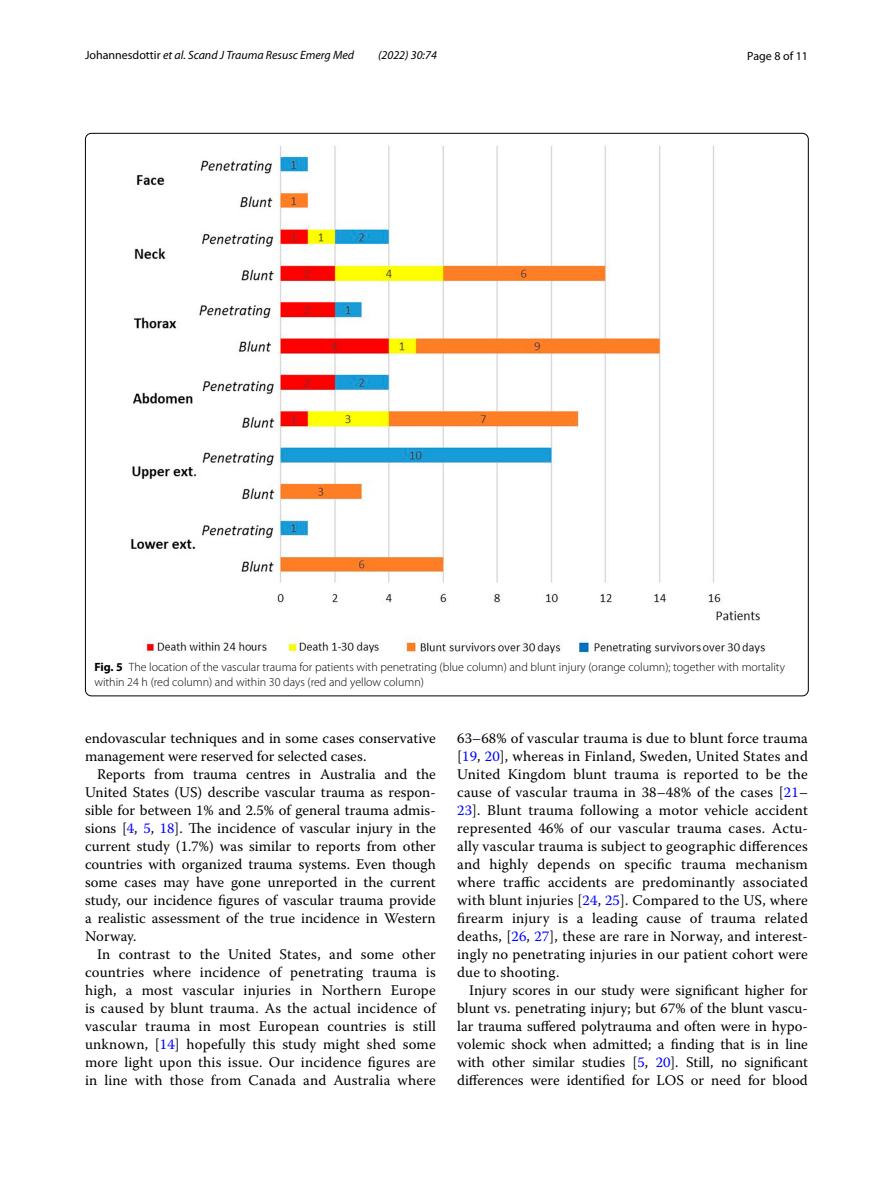
<style>
.page{position:relative;width:893px;height:1187px;background:#fff}
.page>*{position:absolute;margin:0;border:0;box-sizing:border-box;transform-origin:0 0}
.t1{font:14.7px/18px "Warnock Pro";letter-spacing:.005em;color:#000;text-align:justify}
.t2{font:300 12px/15px "Myriad Pro";color:#000}
.t3{font:italic 12px "Myriad Pro";color:#000}
.t4{font:12px "Myriad Pro";color:#000}
.s1{font-style:normal}
.s2{font-weight:700}
.s3{color:#00f}
</style>
<div class="page">
<img style="left:131px;top:146px;width:634px;height:510px">
<p class="t3" style="left:85px;top:48px;width:271px"><span class="s1">Johannesdottir</span> et al. Scand J Trauma Resusc Emerg Med</p>
<p class="t3" style="left:378px;top:48px;width:60px">(2022) 30:74</p>
<p class="t4" style="left:747px;top:48px;width:62px">Page 8 of 11</p>
<p class="t2" style="left:94px;top:660px;width:692px"><span class="s2">Fig. 5</span> The location of the vascular trauma for patients with penetrating (blue column) and blunt injury (orange column); together with mortality within 24 h (red column) and within 30 days (red and yellow column)</p>
<p class="t1" style="left:85px;top:729px;width:352px">endovascular techniques and in some cases conservative management were reserved for selected cases.</p>
<p class="t1" style="left:85px;top:765px;width:352px;text-indent:12px">Reports from trauma centres in Australia and the United States (US) describe vascular trauma as respon&shy;sible for between 1% and 2.5% of general trauma admis&shy;sions [<span class="s3">4</span>, <span class="s3">5</span>, <span class="s3">18</span>]. The incidence of vascular injury in the current study (1.7%) was similar to reports from other countries with organized trauma systems. Even though some cases may have gone unreported in the current study, our incidence figures of vascular trauma provide a realistic assessment of the true incidence in Western Norway.</p>
<p class="t1" style="left:85px;top:945px;width:352px;text-indent:12px">In contrast to the United States, and some other countries where incidence of penetrating trauma is high, a most vascular injuries in Northern Europe is caused by blunt trauma. As the actual incidence of vascular trauma in most European countries is still unknown, [<span class="s3">14</span>] hopefully this study might shed some more light upon this issue. Our incidence figures are in line with those from Canada and Australia where</p>
<p class="t1" style="left:457px;top:729px;width:352px">63–68% of vascular trauma is due to blunt force trauma [<span class="s3">19</span>, <span class="s3">20</span>], whereas in Finland, Sweden, United States and United Kingdom blunt trauma is reported to be the cause of vascular trauma in 38–48% of the cases [<span class="s3">21</span>– <span class="s3">23</span>]. Blunt trauma following a motor vehicle accident represented 46% of our vascular trauma cases. Actu&shy;ally vascular trauma is subject to geographic differences and highly depends on specific trauma mechanism where traffic accidents are predominantly associated with blunt injuries [<span class="s3">24</span>, <span class="s3">25</span>]. Compared to the US, where firearm injury is a leading cause of trauma related deaths, [<span class="s3">26</span>, <span class="s3">27</span>], these are rare in Norway, and interest&shy;ingly no penetrating injuries in our patient cohort were due to shooting.</p>
<p class="t1" style="left:457px;top:981px;width:352px;text-indent:12px">Injury scores in our study were significant higher for blunt vs. penetrating injury; but 67% of the blunt vascu&shy;lar trauma suffered polytrauma and often were in hypo&shy;volemic shock when admitted; a finding that is in line with other similar studies [<span class="s3">5</span>, <span class="s3">20</span>]. Still, no significant differences were identified for LOS or need for blood</p>
</div>
